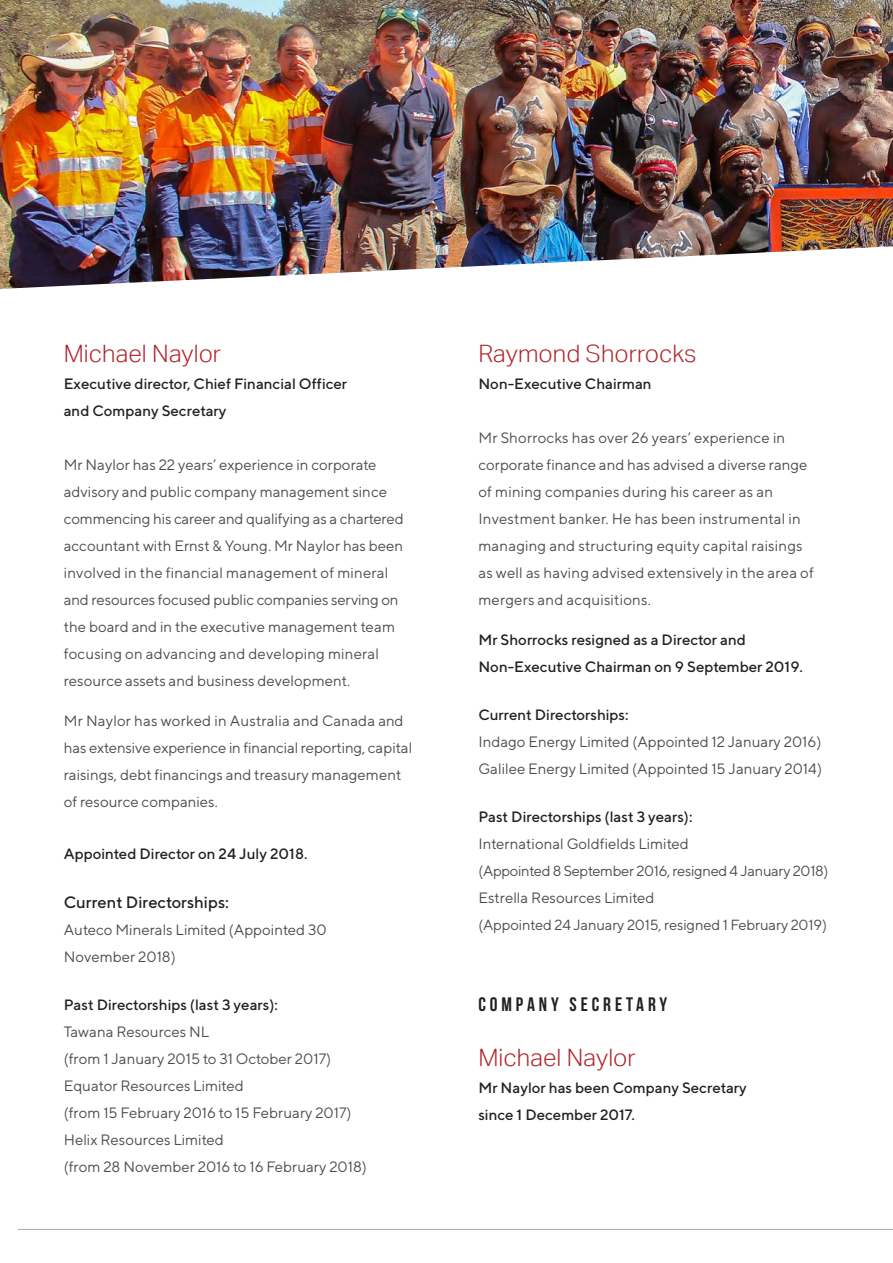
<style>
.page{position:relative;width:893px;height:1263px;background:#fff}
.page>*{position:absolute;margin:0;border:0;box-sizing:border-box;transform-origin:0 0}
.BG_Subheading_01_RED{font:300 24px "Aktiv Grotesk";color:#b1272d}
.BG_Heading_02__Conde{font:700 19.5px "Bebas Neue";letter-spacing:.2em;color:#252020}
.BG_Subheading_02__5m{font:500 16.5px "TT Norms";color:#252020}
.BG_Body_Copy_3mm{font:15px/27px "TT Norms";color:#4e4b4b}
.BG_Body_Copy{font:15px/27px "TT Norms";color:#4e4b4b}
.BG_Body_Copy_BOLD{font:500 15px/27px "TT Norms";color:#252020}
.BG_Subheading_02__5m-2{font:500 15px "TT Norms";color:#252020}
.BG_Body_Copy_BOLD__3{font:500 15px "TT Norms";color:#252020}
.BG_Body_Copy-2{font:14.7px "TT Norms";letter-spacing:-.02em;color:#4e4b4b}
</style>
<div class="page">
<hr style="left:18px;top:1229px;width:875px;height:1px;background:#a8a9ad">
<img style="left:0;top:0;width:893px;height:289px">
<p class="BG_Subheading_01_RED" style="left:64px;top:340px;width:159px">Michael Naylor</p>
<p class="BG_Body_Copy_BOLD" style="left:64px;top:370px;width:285px">Executive director, Chief Financial Officer and Company Secretary</p>
<p class="BG_Body_Copy_3mm" style="left:64px;top:451px;width:341px">Mr Naylor has 22 years’ experience in corporate advisory and public company management since commencing his career and qualifying as a chartered accountant with Ernst &amp; Young. Mr Naylor has been involved in the financial management of mineral and resources focused public companies serving on the board and in the executive management team focusing on advancing and developing mineral resource assets and business development.</p>
<p class="BG_Body_Copy_3mm" style="left:64px;top:707px;width:350px">Mr Naylor has worked in Australia and Canada and has extensive experience in financial reporting, capital raisings, debt financings and treasury management of resource companies.</p>
<p class="BG_Body_Copy_BOLD__3" style="left:64px;top:845px;width:245px">Appointed Director on 24 July 2018.</p>
<p class="BG_Subheading_02__5m" style="left:64px;top:892px;width:167px">Current Directorships:</p>
<p class="BG_Body_Copy" style="left:64px;top:915px;width:264px">Auteco Minerals Limited (Appointed 30<br>November 2018)</p>
<p class="BG_Subheading_02__5m-2" style="left:64px;top:995px;width:216px">Past Directorships (last 3 years):</p>
<p class="BG_Body_Copy" style="left:64px;top:1018px;width:147px">Tawana Resources NL</p>
<p class="BG_Body_Copy" style="left:64px;top:1045px;width:269px">(from 1 January 2015 to 31 October 2017)</p>
<p class="BG_Body_Copy" style="left:64px;top:1072px;width:181px">Equator Resources Limited</p>
<p class="BG_Body_Copy" style="left:64px;top:1099px;width:289px">(from 15 February 2016 to 15 February 2017)</p>
<p class="BG_Body_Copy" style="left:64px;top:1126px;width:161px">Helix Resources Limited</p>
<p class="BG_Body_Copy" style="left:64px;top:1153px;width:305px">(from 28 November 2016 to 16 February 2018)</p>
<p class="BG_Subheading_01_RED" style="left:478px;top:340px;width:220px">Raymond Shorrocks</p>
<p class="BG_Body_Copy_BOLD" style="left:478px;top:370px;width:175px">Non-Executive Chairman</p>
<p class="BG_Body_Copy_3mm" style="left:478px;top:424px;width:337px">Mr Shorrocks has over 26 years’ experience in corporate finance and has advised a diverse range of mining companies during his career as an Investment banker. He has been instrumental in managing and structuring equity capital raisings as well as having advised extensively in the area of mergers and acquisitions.</p>
<p class="BG_Body_Copy_BOLD" style="left:478px;top:626px;width:326px">Mr Shorrocks resigned as a Director and<br>Non-Executive Chairman on 9 September 2019.</p>
<p class="BG_Subheading_02__5m-2" style="left:478px;top:706px;width:152px">Current Directorships:</p>
<p class="BG_Body_Copy" style="left:478px;top:728px;width:344px">Indago Energy Limited (Appointed 12 January 2016)</p>
<p class="BG_Body_Copy" style="left:478px;top:755px;width:345px">Galilee Energy Limited (Appointed 15 January 2014)</p>
<p class="BG_Subheading_02__5m-2" style="left:478px;top:808px;width:216px">Past Directorships (last 3 years):</p>
<p class="BG_Body_Copy" style="left:478px;top:830px;width:212px">International Goldfields Limited</p>
<p class="BG_Body_Copy-2" style="left:478px;top:862px;width:352px">(Appointed 8 September 2016, resigned 4 January 2018)</p>
<p class="BG_Body_Copy" style="left:478px;top:884px;width:178px">Estrella Resources Limited</p>
<p class="BG_Body_Copy-2" style="left:478px;top:916px;width:350px">(Appointed 24 January 2015, resigned 1 February 2019)</p>
<p class="BG_Heading_02__Conde" style="left:478px;top:993px;width:190px">COMPANY SECRETARY</p>
<p class="BG_Subheading_01_RED" style="left:478px;top:1044px;width:159px">Michael Naylor</p>
<p class="BG_Body_Copy_BOLD" style="left:478px;top:1074px;width:270px">Mr Naylor has been Company Secretary</p>
<p class="BG_Body_Copy_BOLD" style="left:478px;top:1101px;width:158px">since 1 December 2017.</p>
</div>
